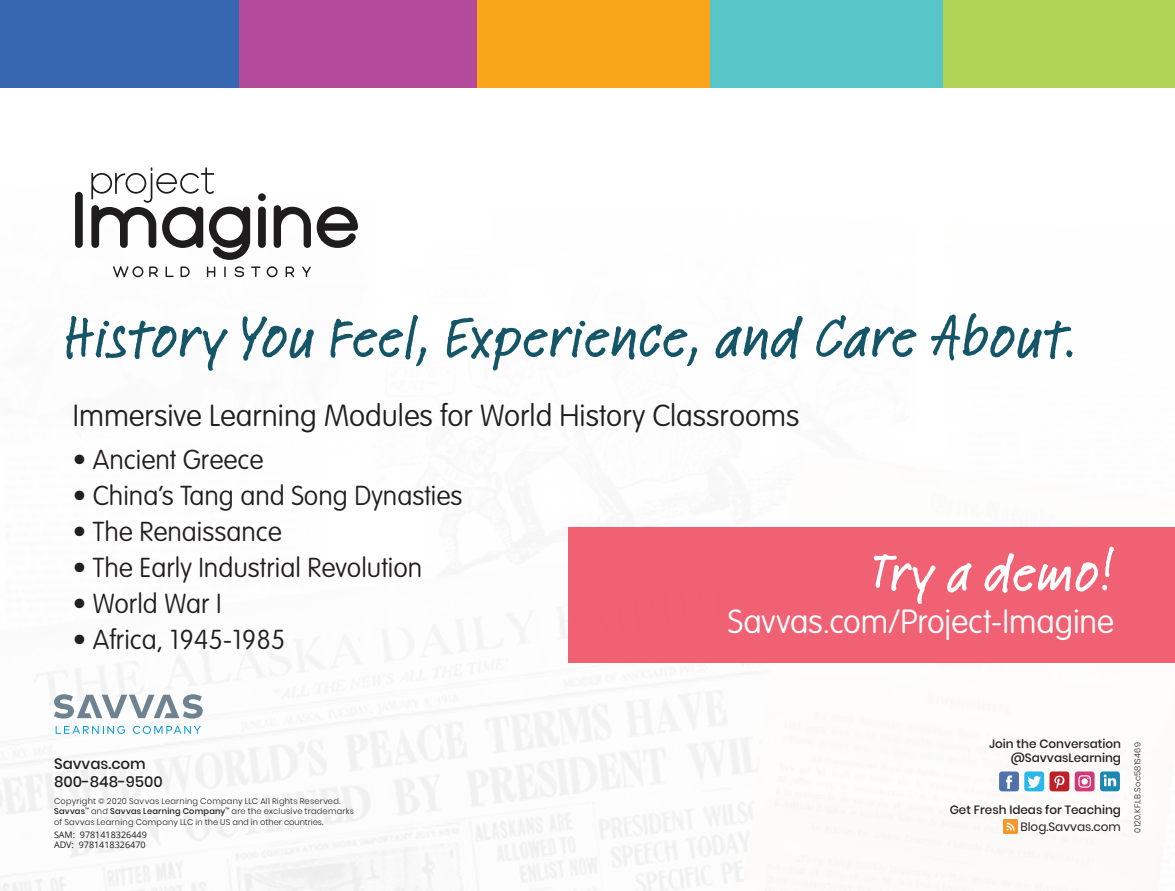
<style>
.page{position:relative;width:1175px;height:891px;background:#fff}
.page>*{position:absolute;margin:0;border:0;box-sizing:border-box;transform-origin:0 0}
.t1{font:500 60px "Feltpen Com";letter-spacing:-.005em;color:#155568}
.t2{font:500 55.5px "Feltpen Com";color:#fff}
.t3{font:100 33px "VAG Rounded LT Pro";letter-spacing:-.005em;color:#fff}
.t4{font:100 30px "VAG Rounded LT Pro";color:#231f20}
.t5{font:100 27px "VAG Rounded LT Pro";color:#231f20}
.t6{font:500 15px/18px "Poppins";color:#231f20}
.t7{font:500 12px/14.4px "Poppins";color:#231f20;text-align:right}
.t8{font:12px "Poppins";color:#231f20}
.t9{font:9px/10.8px "Open Sans";color:#1e1c1d}
.t10{font:300 8.25px/9.9px "Poppins";letter-spacing:.03em;color:#231f20}
.t11{font:300 8.25px "Poppins";color:#231f20}
.s1{font-weight:500}
</style>
<div class="page">
<img style="left:0;top:87px;width:1174px;height:804px">
<div style="left:942px;top:0;width:232px;height:87px;background:#b1d356"></div>
<div style="left:710px;top:0;width:232px;height:87px;background:#58c5c8"></div>
<div style="left:477px;top:0;width:233px;height:87px;background:#faa61a"></div>
<div style="left:239px;top:0;width:238px;height:87px;background:#b44b9a"></div>
<div style="left:0;top:0;width:239px;height:87px;background:#3767b1"></div>
<div style="left:75px;top:192px;width:8px;height:56px;background:#1e1c1d;border-radius:4px"></div>
<div style="left:258px;top:193px;width:8px;height:8px;background:#1e1c1d;border-radius:50%"></div>
<div style="left:258px;top:207px;width:8px;height:41px;background:#1e1c1d;border-radius:4px"></div>
<svg style="left:274px;top:205px;width:37px;height:43px"></svg>
<svg style="left:317px;top:207px;width:41px;height:41px"></svg>
<svg style="left:91px;top:167px;width:159px;height:93px"></svg>
<svg style="left:113px;top:266px;width:30px;height:11px"></svg>
<svg style="left:267px;top:266px;width:10px;height:11px"></svg>
<svg style="left:149px;top:267px;width:9px;height:10px"></svg>
<svg style="left:286px;top:267px;width:8px;height:10px"></svg>
<svg style="left:165px;top:267px;width:8px;height:10px"></svg>
<svg style="left:180px;top:267px;width:10px;height:10px"></svg>
<svg style="left:207px;top:267px;width:8px;height:10px"></svg>
<svg style="left:224px;top:267px;width:2px;height:10px"></svg>
<svg style="left:235px;top:266px;width:9px;height:11px"></svg>
<svg style="left:251px;top:267px;width:9px;height:10px"></svg>
<svg style="left:302px;top:266px;width:9px;height:11px"></svg>
<div style="left:568px;top:527px;width:606px;height:136px;background:#f06173"></div>
<svg style="left:999px;top:771px;width:95px;height:20px"></svg>
<svg style="left:1100px;top:771px;width:19px;height:20px"></svg>
<svg style="left:1003px;top:819px;width:14px;height:15px"></svg>
<svg style="left:54px;top:694px;width:149px;height:25px"></svg>
<svg style="left:56px;top:726px;width:69px;height:8px"></svg>
<svg style="left:133px;top:726px;width:68px;height:8px"></svg>
<h1 class="t1" style="left:64px;top:296px;width:1014px">History You Feel, Experience, and Care About.</h1>
<h3 class="t4" style="left:73px;top:398px;width:728px">Immersive Learning Modules for World History Classrooms</h3>
<h3 class="t5" style="left:73px;top:444px;width:192px">• Ancient Greece</h3>
<h3 class="t5" style="left:73px;top:480px;width:391px">• China’s Tang and Song Dynasties</h3>
<h3 class="t5" style="left:73px;top:516px;width:210px">• The Renaissance</h3>
<h3 class="t5" style="left:73px;top:552px;width:351px">• The Early Industrial Revolution</h3>
<h3 class="t5" style="left:73px;top:588px;width:150px">• World War I</h3>
<h3 class="t5" style="left:73px;top:624px;width:214px">• Africa, 1945-1985</h3>
<h2 class="t2" style="left:870px;top:535px;width:245px">Try a demo!</h2>
<h3 class="t3" style="left:728px;top:603px;width:388px">Savvas.com/Project-Imagine</h3>
<h3 class="t6" style="left:54px;top:755px;width:110px">Savvas.com<br>800-848-9500</h3>
<p class="t10" style="left:54px;top:796px;width:301px">Copyright © 2020 Savvas Learning Company LLC All Rights Reserved.<br><span class="s1">Savvas</span><sup>™</sup> and <span class="s1">Savvas Learning Company</span><sup>™</sup> are the exclusive trademarks</p>
<p class="t11" style="left:54px;top:817px;width:271px">of Savvas Learning Company LLC in the US and in other countries.</p>
<p class="t9" style="left:54px;top:829px;width:94px">SAM: 9781418326449<br>ADV: 9781418326470</p>
<h3 class="t7" style="left:989px;top:737px;width:133px">Join the Conversation @SavvasLearning</h3>
<h3 class="t7" style="left:949px;top:802px;width:173px">Get Fresh Ideas for Teaching</h3>
<h3 class="t8" style="left:1020px;top:820px;width:102px">Blog.Savvas.com</h3>
<p class="t10" style="left:1132px;top:833px;width:92px;rotate:-90deg">0120.KF.LB.Soc581S469</p>
</div>
